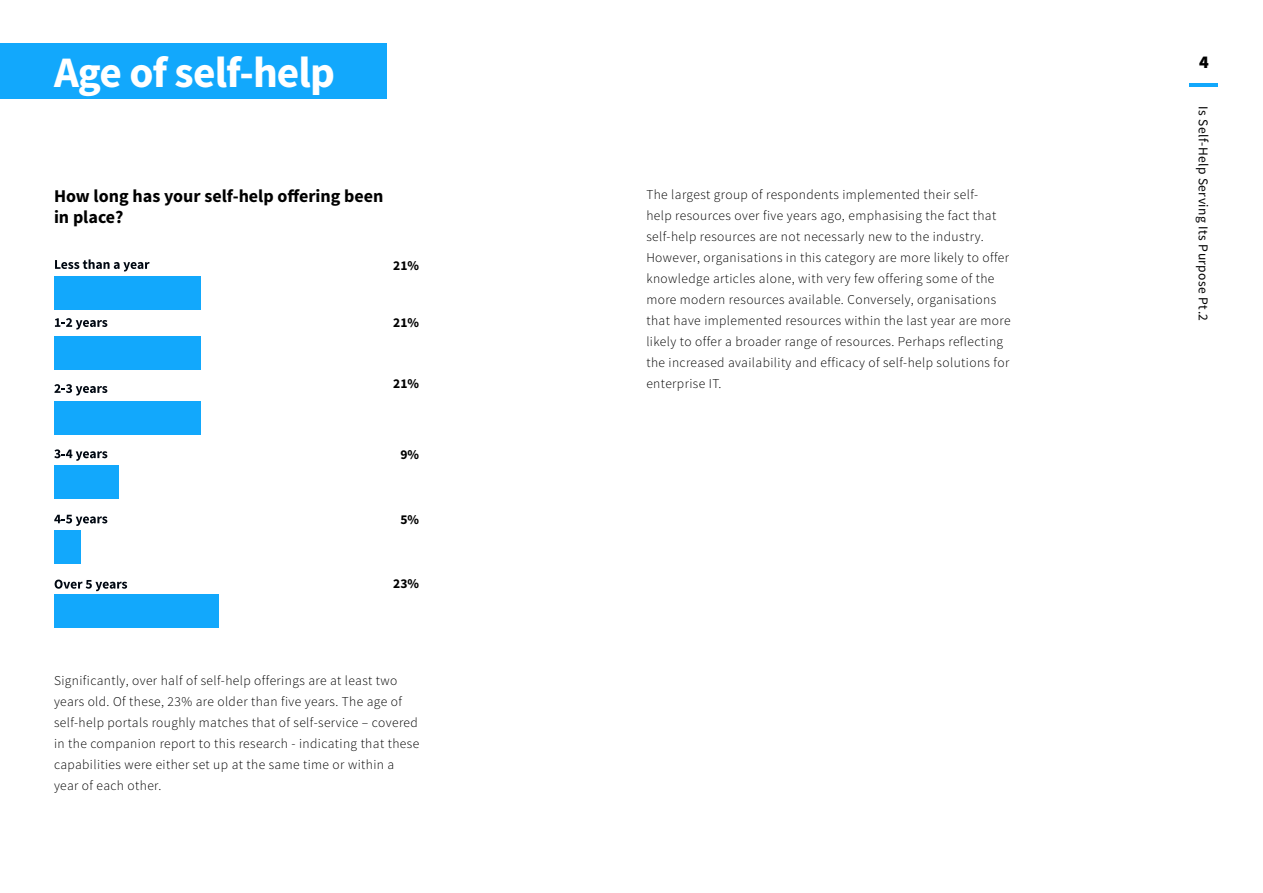
<style>
.page{position:relative;width:1263px;height:893px;background:#fff}
.page>*{position:absolute;margin:0;border:0;box-sizing:border-box;transform-origin:0 0}
.t1{font:700 43.5px "Source Sans Pro";letter-spacing:-.02em;color:#fff}
.t2{font:700 18px/21px "Source Sans Pro";color:#000}
.t3{font:900 18px "Source Sans Pro";color:#000}
.t4{font:300 13.5px/21px "Source Sans Pro";letter-spacing:.03em;color:#000}
.t5{font:13.5px "Source Sans Pro";letter-spacing:.03em;color:#000}
.t6{font:700 13.5px "Source Sans Pro";color:#000}
</style>
<div class="page">
<hr style="left:1189px;top:83px;width:29px;height:4px;background:#12a8fc">
<div style="left:0;top:43px;width:386px;height:56px;background:#12a8fc"></div>
<div style="left:54px;top:277px;width:146px;height:33px;background:#12a8fc"></div>
<div style="left:54px;top:337px;width:146px;height:33px;background:#12a8fc"></div>
<div style="left:54px;top:401px;width:146px;height:33px;background:#12a8fc"></div>
<div style="left:54px;top:466px;width:64px;height:33px;background:#12a8fc"></div>
<div style="left:54px;top:530px;width:26px;height:33px;background:#12a8fc"></div>
<div style="left:54px;top:595px;width:164px;height:33px;background:#12a8fc"></div>
<svg style="left:55px;top:259px;width:95px;height:12px"></svg>
<svg style="left:55px;top:318px;width:52px;height:11px"></svg>
<svg style="left:54px;top:384px;width:53px;height:11px"></svg>
<svg style="left:54px;top:449px;width:53px;height:12px"></svg>
<svg style="left:54px;top:515px;width:53px;height:11px"></svg>
<svg style="left:55px;top:580px;width:72px;height:11px"></svg>
<h1 class="t1" style="left:54px;top:44px;width:283px">Age of self-help</h1>
<h2 class="t2" style="left:54px;top:186px;width:331px">How long has your self-help offering been in place?</h2>
<p class="t6" style="left:393px;top:256px;width:27px">21%</p>
<p class="t6" style="left:393px;top:314px;width:27px">21%</p>
<p class="t6" style="left:393px;top:375px;width:27px">21%</p>
<p class="t6" style="left:400px;top:446px;width:20px">9%</p>
<p class="t6" style="left:400px;top:511px;width:20px">5%</p>
<p class="t6" style="left:393px;top:575px;width:27px">23%</p>
<p class="t4" style="left:54px;top:670px;width:367px">Significantly, over half of self-help offerings are at least two years old. Of these, 23% are older than five years. The age of self-help portals roughly matches that of self-service – covered in the companion report to this research - indicating that these capabilities were either set up at the same time or within a year of each other.</p>
<p class="t4" style="left:646px;top:184px;width:366px">The largest group of respondents implemented their self-<br>help resources over five years ago, emphasising the fact that self-help resources are not necessarly new to the industry.<br>However, organisations in this category are more likely to offer knowledge articles alone, with very few offering some of the more modern resources available. Conversely, organisations that have implemented resources within the last year are more likely to offer a broader range of resources. Perhaps reflecting the increased availability and efficacy of self-help solutions for enterprise IT.</p>
<h2 class="t3" style="left:1199px;top:50px;width:11px">4</h2>
<p class="t5" style="left:1212px;top:106px;width:216px;rotate:90deg">Is Self-Help Serving Its Purpose Pt.2</p>
</div>
